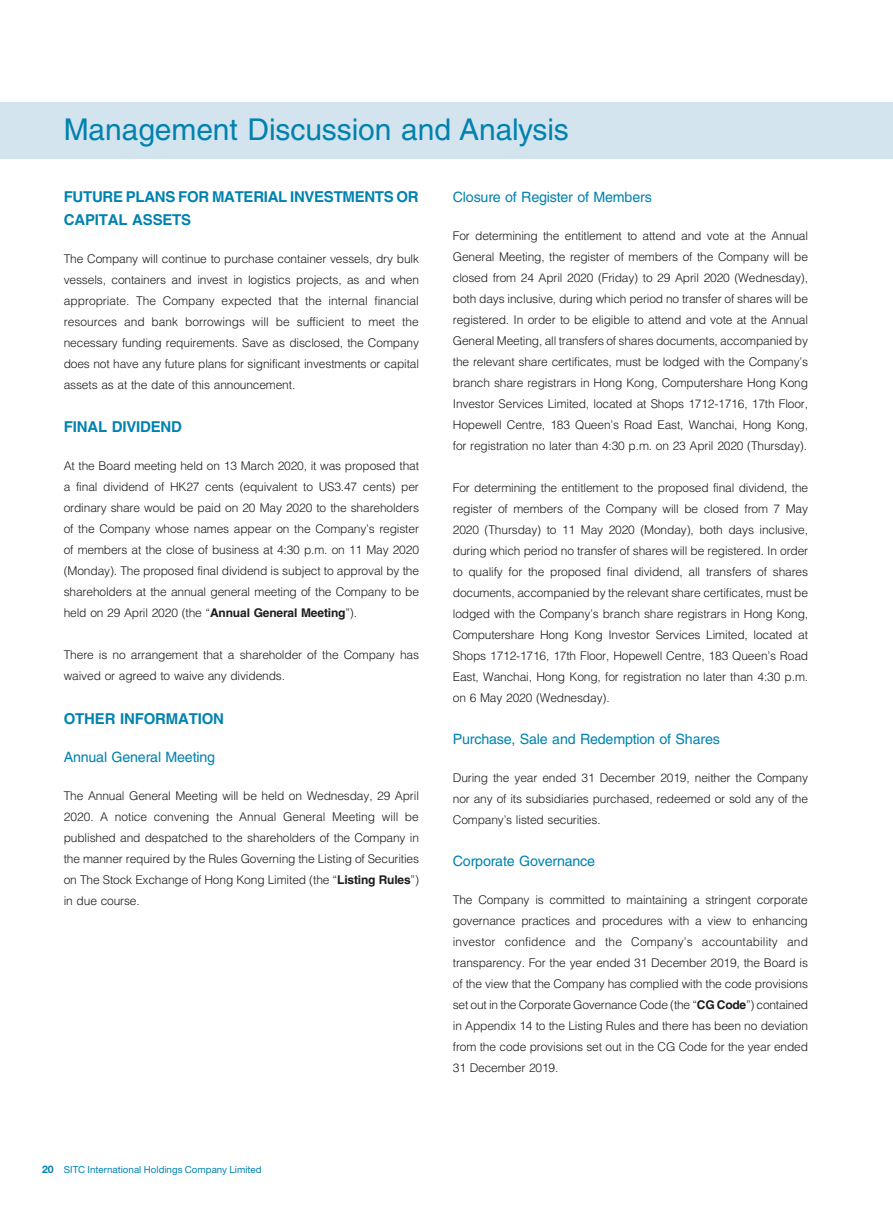
<style>
.page{position:relative;width:893px;height:1212px;background:#fff}
.page>*{position:absolute;margin:0;border:0;box-sizing:border-box;transform-origin:0 0}
.t1{font:30px "Helvetica LT Std";letter-spacing:-.005em;color:#0082af}
.t2{font:700 15px/22.5px "Helvetica LT Std";letter-spacing:-.015em;color:#0082af}
.t3{font:14.25px "Helvetica LT Std";letter-spacing:-.015em;color:#0082af}
.t4{font:300 12px/21px "Helvetica LT Std";letter-spacing:-.015em;color:#1c1c1b;text-align:justify}
.t5{font:9.75px "Helvetica Neue LT Std";color:#0082af}
.s1{font-weight:700}
.s2{font-weight:700;font-size:10.5px}
</style>
<div class="page">
<div style="left:0;top:102px;width:893px;height:56px;background:#d4e4ee"></div>
<h1 class="t1" style="left:64px;top:112px;width:507px">Management Discussion and Analysis</h1>
<p class="t2" style="left:64px;top:185px;width:356px">FUTURE PLANS FOR MATERIAL INVESTMENTS OR<br>CAPITAL ASSETS</p>
<p class="t4" style="left:64px;top:248px;width:357px">The Company will continue to purchase container vessels, dry bulk vessels, containers and invest in logistics projects, as and when appropriate. The Company expected that the internal financial resources and bank borrowings will be sufficient to meet the necessary funding requirements. Save as disclosed, the Company does not have any future plans for significant investments or capital assets as at the date of this announcement.</p>
<p class="t2" style="left:64px;top:415px;width:120px">FINAL DIVIDEND</p>
<p class="t4" style="left:64px;top:455px;width:357px">At the Board meeting held on 13 March 2020, it was proposed that a final dividend of HK27 cents (equivalent to US3.47 cents) per ordinary share would be paid on 20 May 2020 to the shareholders of the Company whose names appear on the Company’s register of members at the close of business at 4:30 p.m. on 11 May 2020 (Monday). The proposed final dividend is subject to approval by the shareholders at the annual general meeting of the Company to be held on 29 April 2020 (the “<span class="s1">Annual General Meeting</span>”).</p>
<p class="t4" style="left:64px;top:644px;width:357px">There is no arrangement that a shareholder of the Company has waived or agreed to waive any dividends.</p>
<p class="t2" style="left:64px;top:707px;width:162px">OTHER INFORMATION</p>
<p class="t3" style="left:64px;top:748px;width:153px">Annual General Meeting</p>
<p class="t4" style="left:64px;top:785px;width:357px">The Annual General Meeting will be held on Wednesday, 29 April 2020. A notice convening the Annual General Meeting will be published and despatched to the shareholders of the Company in the manner required by the Rules Governing the Listing of Securities on The Stock Exchange of Hong Kong Limited (the “<span class="s1">Listing Rules</span>”) in due course.</p>
<p class="t3" style="left:453px;top:188px;width:200px">Closure of Register of Members</p>
<p class="t4" style="left:453px;top:225px;width:357px">For determining the entitlement to attend and vote at the Annual General Meeting, the register of members of the Company will be closed from 24 April 2020 (Friday) to 29 April 2020 (Wednesday), both days inclusive, during which period no transfer of shares will be registered. In order to be eligible to attend and vote at the Annual General Meeting, all transfers of shares documents, accompanied by the relevant share certificates, must be lodged with the Company’s branch share registrars in Hong Kong, Computershare Hong Kong Investor Services Limited, located at Shops 1712-1716, 17th Floor, Hopewell Centre, 183 Queen’s Road East, Wanchai, Hong Kong, for registration no later than 4:30 p.m. on 23 April 2020 (Thursday).</p>
<p class="t4" style="left:453px;top:477px;width:357px">For determining the entitlement to the proposed final dividend, the register of members of the Company will be closed from 7 May 2020 (Thursday) to 11 May 2020 (Monday), both days inclusive, during which period no transfer of shares will be registered. In order to qualify for the proposed final dividend, all transfers of shares documents, accompanied by the relevant share certificates, must be lodged with the Company’s branch share registrars in Hong Kong, Computershare Hong Kong Investor Services Limited, located at Shops 1712-1716, 17th Floor, Hopewell Centre, 183 Queen’s Road East, Wanchai, Hong Kong, for registration no later than 4:30 p.m. on 6 May 2020 (Wednesday).</p>
<p class="t3" style="left:453px;top:730px;width:268px">Purchase, Sale and Redemption of Shares</p>
<p class="t4" style="left:453px;top:767px;width:357px">During the year ended 31 December 2019, neither the Company nor any of its subsidiaries purchased, redeemed or sold any of the Company’s listed securities.</p>
<p class="t3" style="left:453px;top:852px;width:144px">Corporate Governance</p>
<p class="t4" style="left:453px;top:889px;width:357px">The Company is committed to maintaining a stringent corporate governance practices and procedures with a view to enhancing investor confidence and the Company’s accountability and transparency. For the year ended 31 December 2019, the Board is of the view that the Company has complied with the code provisions set out in the Corporate Governance Code (the “<span class="s1">CG Code</span>”) contained in Appendix 14 to the Listing Rules and there has been no deviation from the code provisions set out in the CG Code for the year ended 31 December 2019.</p>
<p class="t5" style="left:42px;top:1164px;width:221px"><span class="s2">20</span> SITC International Holdings Company Limited</p>
</div>
